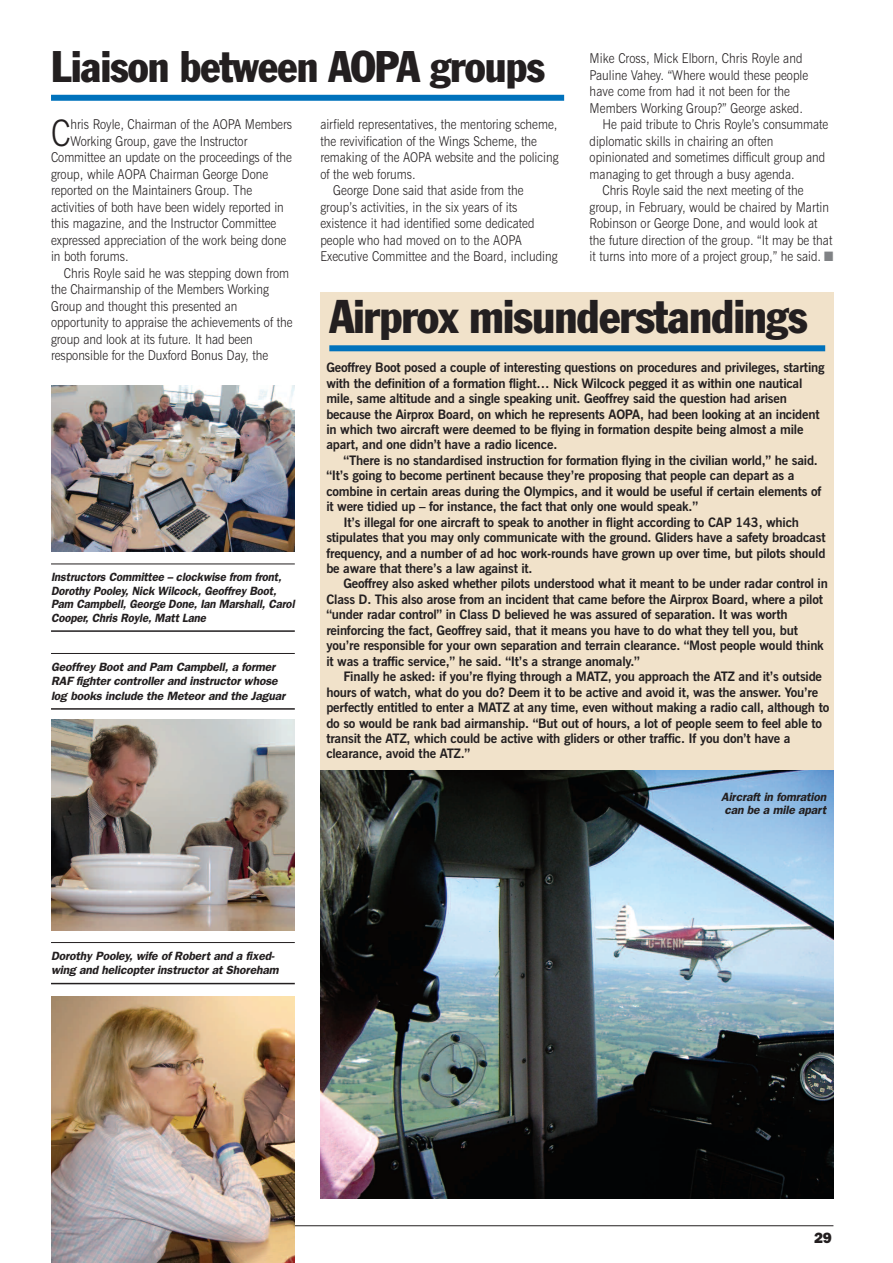
<style>
.page{position:relative;width:893px;height:1263px;background:#fff}
.page>*{position:absolute;margin:0;border:0;box-sizing:border-box;transform-origin:0 0}
.t1{font:condensed 46.5px "Franklin Gothic";letter-spacing:-.02em;color:#231f20}
.t2{font:condensed 43.5px "Franklin Gothic";letter-spacing:-.02em;color:#231f20}
.t3{font:300 36.3px "News Gothic BT";color:#231f20;scale:.9 1}
.t4{font:800 15px "Franklin Gothic";color:#231f20}
.t5{font:300 13.5px "News Gothic BT";color:#231f20;scale:.9 1}
.t6{font:700 13.05px/15.5px "News Gothic BT";letter-spacing:-.015em;color:#231f20}
.t7{font:italic 600 12px/14.4px "Franklin Gothic";letter-spacing:-.01em;color:#231f20}
.t8{font:italic 600 12px/13.5px "Franklin Gothic";letter-spacing:-.01em;color:#231f20;scale:.95 1}
.s1{color:#808285}
</style>
<div class="page">
<hr style="left:51px;top:1225px;width:782px;height:1px;background:#231f20">
<hr style="left:51px;top:942px;width:244px;height:1px;background:#231f20">
<hr style="left:51px;top:983px;width:244px;height:1px;background:#231f20">
<img style="left:51px;top:386px;width:244px;height:166px">
<img style="left:51px;top:996px;width:244px;height:267px">
<img style="left:51px;top:720px;width:244px;height:211px">
<div style="left:320px;top:293px;width:513px;height:546px;background:#f1e2ca"></div>
<div style="left:329px;top:345px;width:496px;height:6px;background:#0072bc"></div>
<img style="left:320px;top:771px;width:513px;height:428px">
<div style="left:51px;top:95px;width:513px;height:6px;background:#0072bc"></div>
<hr style="left:51px;top:564px;width:244px;height:1px;background:#231f20">
<hr style="left:51px;top:630px;width:244px;height:2px;background:#231f20">
<hr style="left:51px;top:653px;width:244px;height:1px;background:#231f20">
<hr style="left:51px;top:708px;width:244px;height:2px;background:#231f20">
<h2 class="t2" style="left:51px;top:51px;width:495px">Liaison between AOPA groups</h2>
<p class="t5" style="left:590px;top:54px;width:238px">Mike Cross, Mick Elborn, Chris Royle and</p>
<p class="t5" style="left:590px;top:70px;width:244px">Pauline Vahey. “Where would these people</p>
<p class="t5" style="left:590px;top:87px;width:224px">have come from had it not been for the</p>
<p class="t5" style="left:590px;top:103px;width:239px">Members Working Group?” George asked.</p>
<p class="t5" style="left:602px;top:120px;width:253px">He paid tribute to Chris Royle’s consummate</p>
<p class="t5" style="left:590px;top:136px;width:206px">diplomatic skills in chairing an often</p>
<p class="t5" style="left:590px;top:153px;width:263px">opinionated and sometimes difficult group and</p>
<p class="t5" style="left:590px;top:169px;width:229px">managing to get through a busy agenda.</p>
<p class="t5" style="left:602px;top:186px;width:225px">Chris Royle said the next meeting of the</p>
<p class="t5" style="left:590px;top:202px;width:268px">group, in February, would be chaired by Martin</p>
<p class="t5" style="left:590px;top:219px;width:255px">Robinson or George Done, and would look at</p>
<p class="t5" style="left:590px;top:235px;width:271px">the future direction of the group. “It may be that</p>
<p class="t5" style="left:590px;top:252px;width:272px">it turns into more of a project group,” he said. <span class="s1">■</span></p>
<h3 class="t3" style="left:51px;top:120px;width:23px">C</h3>
<p class="t5" style="left:71px;top:120px;width:248px">hris Royle, Chairman of the AOPA Members</p>
<p class="t5" style="left:320px;top:120px;width:265px">airfield representatives, the mentoring scheme,</p>
<p class="t5" style="left:320px;top:136px;width:242px">the revivification of the Wings Scheme, the</p>
<p class="t5" style="left:320px;top:153px;width:266px">remaking of the AOPA website and the policing</p>
<p class="t5" style="left:320px;top:169px;width:107px">of the web forums.</p>
<p class="t5" style="left:333px;top:186px;width:213px">George Done said that aside from the</p>
<p class="t5" style="left:320px;top:202px;width:221px">group’s activities, in the six years of its</p>
<p class="t5" style="left:320px;top:219px;width:239px">existence it had identified some dedicated</p>
<p class="t5" style="left:320px;top:235px;width:226px">people who had moved on to the AOPA</p>
<p class="t5" style="left:320px;top:252px;width:265px">Executive Committee and the Board, including</p>
<p class="t5" style="left:71px;top:136px;width:198px">Working Group, gave the Instructor</p>
<p class="t5" style="left:51px;top:153px;width:269px">Committee an update on the proceedings of the</p>
<p class="t5" style="left:51px;top:169px;width:243px">group, while AOPA Chairman George Done</p>
<p class="t5" style="left:51px;top:186px;width:225px">reported on the Maintainers Group. The</p>
<p class="t5" style="left:51px;top:202px;width:260px">activities of both have been widely reported in</p>
<p class="t5" style="left:51px;top:219px;width:252px">this magazine, and the Instructor Committee</p>
<p class="t5" style="left:51px;top:235px;width:263px">expressed appreciation of the work being done</p>
<p class="t5" style="left:51px;top:252px;width:88px">in both forums.</p>
<p class="t5" style="left:64px;top:268px;width:252px">Chris Royle said he was stepping down from</p>
<p class="t5" style="left:51px;top:285px;width:244px">the Chairmanship of the Members Working</p>
<p class="t5" style="left:51px;top:301px;width:209px">Group and thought this presented an</p>
<p class="t5" style="left:51px;top:318px;width:270px">opportunity to appraise the achievements of the</p>
<p class="t5" style="left:51px;top:334px;width:226px">group and look at its future. It had been</p>
<p class="t5" style="left:51px;top:351px;width:243px">responsible for the Duxford Bonus Day, the</p>
<h1 class="t1" style="left:329px;top:299px;width:480px">Airprox misunderstandings</h1>
<p class="t6" style="left:326px;top:361px;width:500px">Geoffrey Boot posed a couple of interesting questions on procedures and privileges, starting with the definition of a formation flight… Nick Wilcock pegged it as within one nautical mile, same altitude and a single speaking unit. Geoffrey said the question had arisen because the Airprox Board, on which he represents AOPA, had been looking at an incident in which two aircraft were deemed to be flying in formation despite being almost a mile apart, and one didn’t have a radio licence.</p>
<p class="t6" style="left:343px;top:454px;width:476px">“There is no standardised instruction for formation flying in the civilian world,” he said.</p>
<p class="t6" style="left:326px;top:469px;width:470px">“It’s going to become pertinent because they’re proposing that people can depart as a</p>
<p class="t6" style="left:326px;top:484px;width:497px">combine in certain areas during the Olympics, and it would be useful if certain elements of</p>
<p class="t6" style="left:326px;top:500px;width:373px">it were tidied up – for instance, the fact that only one would speak.”</p>
<p class="t6" style="left:343px;top:515px;width:457px">It’s illegal for one aircraft to speak to another in flight according to CAP 143, which</p>
<p class="t6" style="left:326px;top:531px;width:501px">stipulates that you may only communicate with the ground. Gliders have a safety broadcast</p>
<p class="t6" style="left:326px;top:546px;width:501px">frequency, and a number of ad hoc work-rounds have grown up over time, but pilots should</p>
<p class="t6" style="left:326px;top:562px;width:208px">be aware that there’s a law against it.</p>
<p class="t6" style="left:343px;top:577px;width:486px">Geoffrey also asked whether pilots understood what it meant to be under radar control in</p>
<p class="t6" style="left:326px;top:593px;width:498px">Class D. This also arose from an incident that came before the Airprox Board, where a pilot</p>
<p class="t6" style="left:326px;top:608px;width:463px">“under radar control” in Class D believed he was assured of separation. It was worth</p>
<p class="t6" style="left:326px;top:624px;width:473px">reinforcing the fact, Geoffrey said, that it means you have to do what they tell you, but</p>
<p class="t6" style="left:326px;top:639px;width:499px">you’re responsible for your own separation and terrain clearance. “Most people would think</p>
<p class="t6" style="left:326px;top:654px;width:315px">it was a traffic service,” he said. “It’s a strange anomaly.”</p>
<p class="t6" style="left:343px;top:670px;width:480px">Finally he asked: if you’re flying through a MATZ, you approach the ATZ and it’s outside</p>
<p class="t6" style="left:326px;top:685px;width:493px">hours of watch, what do you do? Deem it to be active and avoid it, was the answer. You’re</p>
<p class="t6" style="left:326px;top:701px;width:504px">perfectly entitled to enter a MATZ at any time, even without making a radio call, although to</p>
<p class="t6" style="left:326px;top:716px;width:497px">do so would be rank bad airmanship. “But out of hours, a lot of people seem to feel able to</p>
<p class="t6" style="left:326px;top:732px;width:466px">transit the ATZ, which could be active with gliders or other traffic. If you don’t have a</p>
<p class="t6" style="left:326px;top:747px;width:145px">clearance, avoid the ATZ.”</p>
<p class="t8" style="left:51px;top:570px;width:258px">Instructors Committee – clockwise from front, Dorothy Pooley, Nick Wilcock, Geoffrey Boot, Pam Campbell, George Done, Ian Marshall, Carol Cooper, Chris Royle, Matt Lane</p>
<p class="t7" style="left:51px;top:659px;width:236px">Geoffrey Boot and Pam Campbell, a former<br>RAF fighter controller and instructor whose log books include the Meteor and the Jaguar</p>
<p class="t7" style="left:51px;top:948px;width:229px">Dorothy Pooley, wife of Robert and a fixed&shy;wing and helicopter instructor at Shoreham</p>
<p class="t7" style="left:721px;top:790px;width:107px;line-height:13.5px">Aircraft in fomration can be a mile apart</p>
<p class="t4" style="left:814px;top:1229px;width:19px">29</p>
</div>
